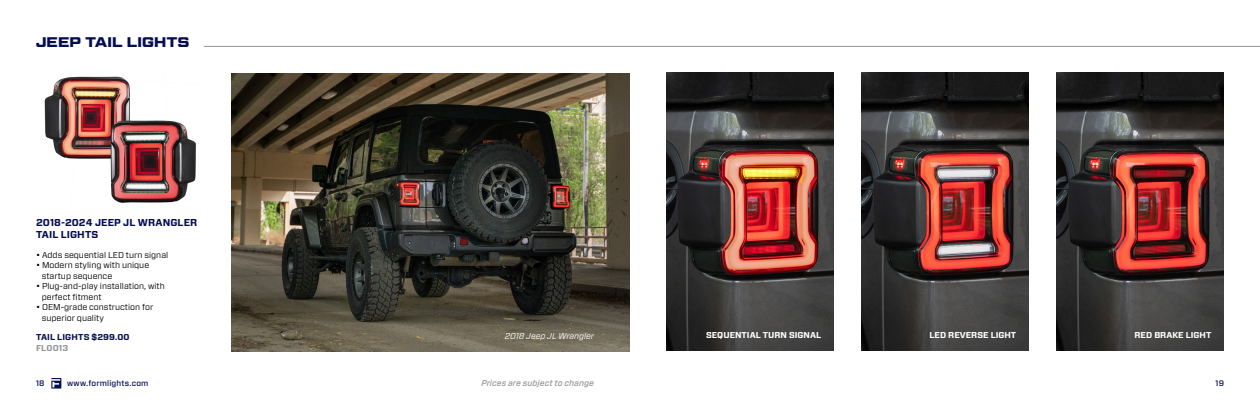
<style>
.page{position:relative;width:1260px;height:414px;background:#fff}
.page>*{position:absolute;margin:0;border:0;box-sizing:border-box;transform-origin:0 0}
.t1{font:700 14px "Geom Graphic";letter-spacing:.01em;color:#060e52}
.t2{font:700 10px/12px "Forza";letter-spacing:.005em;color:#060e52}
.t3{font:8.5px/10.5px "Forza";color:#000}
.t4{font:700 8.5px "Forza";color:#fff}
.t5{font:italic 500 8.5px "Forza";letter-spacing:.015em;color:#939598}
.t6{font:italic 8.5px "Forza";color:#fff}
.t7{font:700 8.5px "Forza";letter-spacing:.015em;color:#060e52}
.t8{font:700 8.5px "Forza";letter-spacing:.02em;color:#939598}
.t9{font:500 8px "Forza";letter-spacing:.015em;color:#060e52}
</style>
<div class="page">
<svg style="left:51px;top:378px;width:10px;height:11px"></svg>
<img style="left:1056px;top:73px;width:168px;height:278px">
<img style="left:861px;top:73px;width:168px;height:278px">
<hr style="left:204px;top:46px;width:1056px;height:1px;background:#939598">
<img style="left:231px;top:74px;width:399px;height:277px">
<img style="left:44px;top:76px;width:152px;height:127px">
<img style="left:666px;top:73px;width:168px;height:278px">
<h1 class="t1" style="left:36px;top:33px;width:155px">JEEP TAIL LIGHTS</h1>
<p class="t2" style="left:36px;top:217px;width:163px">2018-2024 JEEP JL WRANGLER<br>TAIL LIGHTS</p>
<p class="t3" style="left:36px;top:249px;width:134px">• Adds sequential LED turn signal</p>
<p class="t3" style="left:42px;top:260px;width:109px;text-indent:-6px">• Modern styling with unique startup sequence</p>
<p class="t3" style="left:42px;top:281px;width:125px;text-indent:-6px">• Plug-and-play installation, with perfect fitment</p>
<p class="t3" style="left:42px;top:302px;width:113px;text-indent:-6px">• OEM-grade construction for superior quality</p>
<p class="t7" style="left:36px;top:331px;width:95px">TAIL LIGHTS $299.00</p>
<p class="t8" style="left:36px;top:342px;width:34px">FL0013</p>
<p class="t6" style="left:505px;top:330px;width:91px">2018 Jeep JL Wrangler</p>
<p class="t4" style="left:706px;top:329px;width:117px">SEQUENTIAL TURN SIGNAL</p>
<p class="t4" style="left:930px;top:329px;width:88px">LED REVERSE LIGHT</p>
<p class="t4" style="left:1135px;top:329px;width:78px">RED BRAKE LIGHT</p>
<p class="t5" style="left:481px;top:378px;width:114px">Prices are subject to change</p>
<p class="t9" style="left:36px;top:378px;width:10px">18</p>
<p class="t9" style="left:67px;top:378px;width:83px">www.formlights.com</p>
<p class="t9" style="left:1216px;top:378px;width:10px">19</p>
</div>
